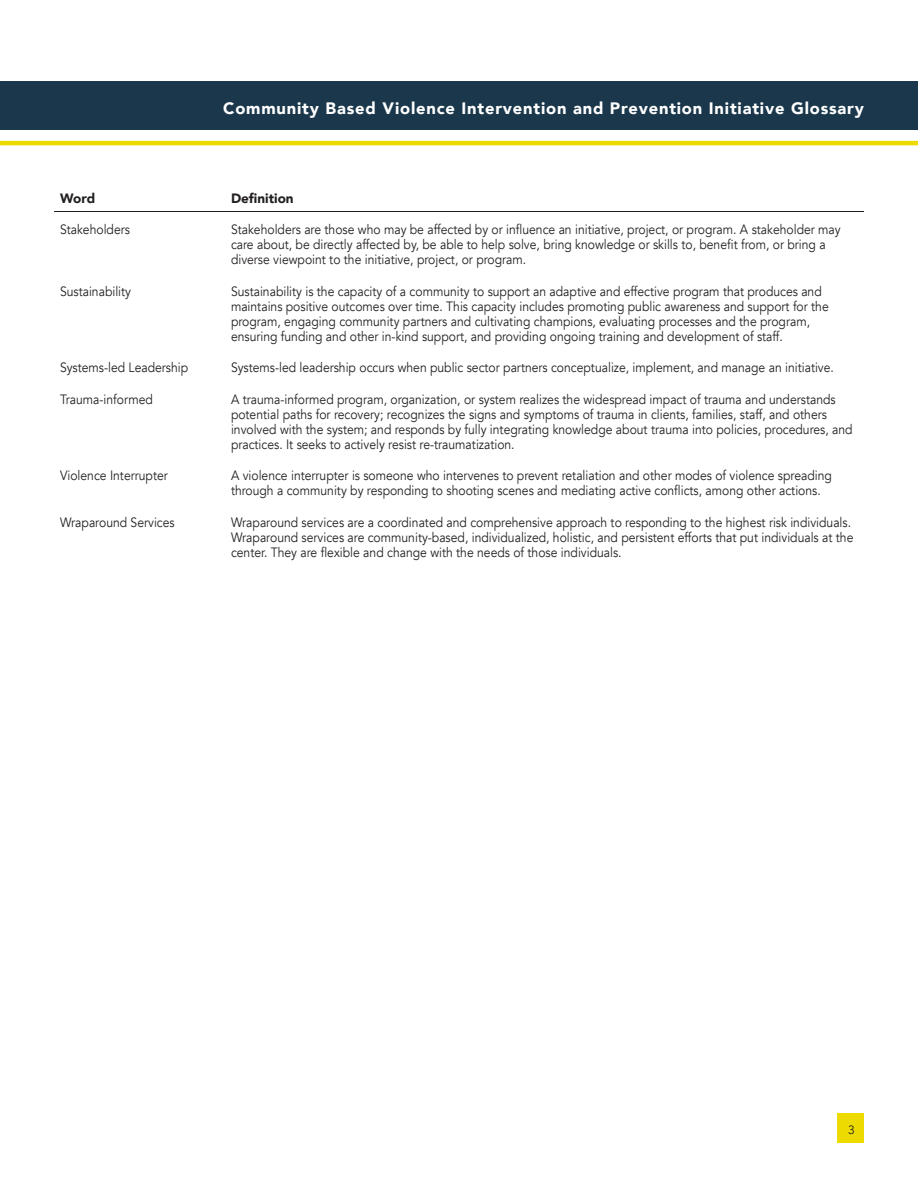
<style>
.page{position:relative;width:918px;height:1188px;background:#fff}
.page>*{position:absolute;margin:0;border:0;box-sizing:border-box;transform-origin:0 0}
.t1{font:900 16.5px "Avenir";letter-spacing:.05em;color:#fff}
.table_body_text{font:13.5px/15px "Avenir";color:#231f20;scale:.9 1}
.table_headings{font:900 13.5px "Avenir";color:#231f20}
.t2{font:12px "Avenir";color:#231f20}
</style>
<div class="page">
<div style="left:0;top:81px;width:918px;height:49px;background:#1a374b"></div>
<hr style="left:0;top:141px;width:918px;height:4px;background:#edda01">
<div style="left:838px;top:1113px;width:26px;height:30px;background:#edda01"></div>
<hr style="left:54px;top:211px;width:171px;height:1px;background:#231f20">
<hr style="left:225px;top:211px;width:639px;height:1px;background:#231f20">
<p class="t1" style="left:223px;top:94px;width:642px">Community Based Violence Intervention and Prevention Initiative Glossary</p>
<p class="table_headings" style="left:60px;top:186px;width:37px">Word</p>
<p class="table_headings" style="left:231px;top:186px;width:64px">Definition</p>
<p class="table_body_text" style="left:60px;top:222px;width:79px">Stakeholders</p>
<p class="table_body_text" style="left:231px;top:222px;width:679px">Stakeholders are those who may be affected by or influence an initiative, project, or program. A stakeholder may care about, be directly affected by, be able to help solve, bring knowledge or skills to, benefit from, or bring a diverse viewpoint to the initiative, project, or program.</p>
<p class="table_body_text" style="left:60px;top:284px;width:80px">Sustainability</p>
<p class="table_body_text" style="left:231px;top:284px;width:666px">Sustainability is the capacity of a community to support an adaptive and effective program that produces and maintains positive outcomes over time. This capacity includes promoting public awareness and support for the program, engaging community partners and cultivating champions, evaluating processes and the program, ensuring funding and other in-kind support, and providing ongoing training and development of staff.</p>
<p class="table_body_text" style="left:60px;top:360px;width:144px">Systems-led Leadership</p>
<p class="table_body_text" style="left:231px;top:360px;width:671px">Systems-led leadership occurs when public sector partners conceptualize, implement, and manage an initiative.</p>
<p class="table_body_text" style="left:60px;top:392px;width:105px">Trauma-informed</p>
<p class="table_body_text" style="left:231px;top:392px;width:692px">A trauma-informed program, organization, or system realizes the widespread impact of trauma and understands potential paths for recovery; recognizes the signs and symptoms of trauma in clients, families, staff, and others involved with the system; and responds by fully integrating knowledge about trauma into policies, procedures, and practices. It seeks to actively resist re-traumatization.</p>
<p class="table_body_text" style="left:60px;top:468px;width:121px">Violence Interrupter</p>
<p class="table_body_text" style="left:231px;top:468px;width:669px">A violence interrupter is someone who intervenes to prevent retaliation and other modes of violence spreading through a community by responding to shooting scenes and mediating active conflicts, among other actions.</p>
<p class="table_body_text" style="left:60px;top:515px;width:129px">Wraparound Services</p>
<p class="table_body_text" style="left:231px;top:515px;width:693px">Wraparound services are a coordinated and comprehensive approach to responding to the highest risk individuals.<br>Wraparound services are community-based, individualized, holistic, and persistent efforts that put individuals at the center. They are flexible and change with the needs of those individuals.</p>
<p class="t2" style="left:848px;top:1123px;width:8px">3</p>
</div>
